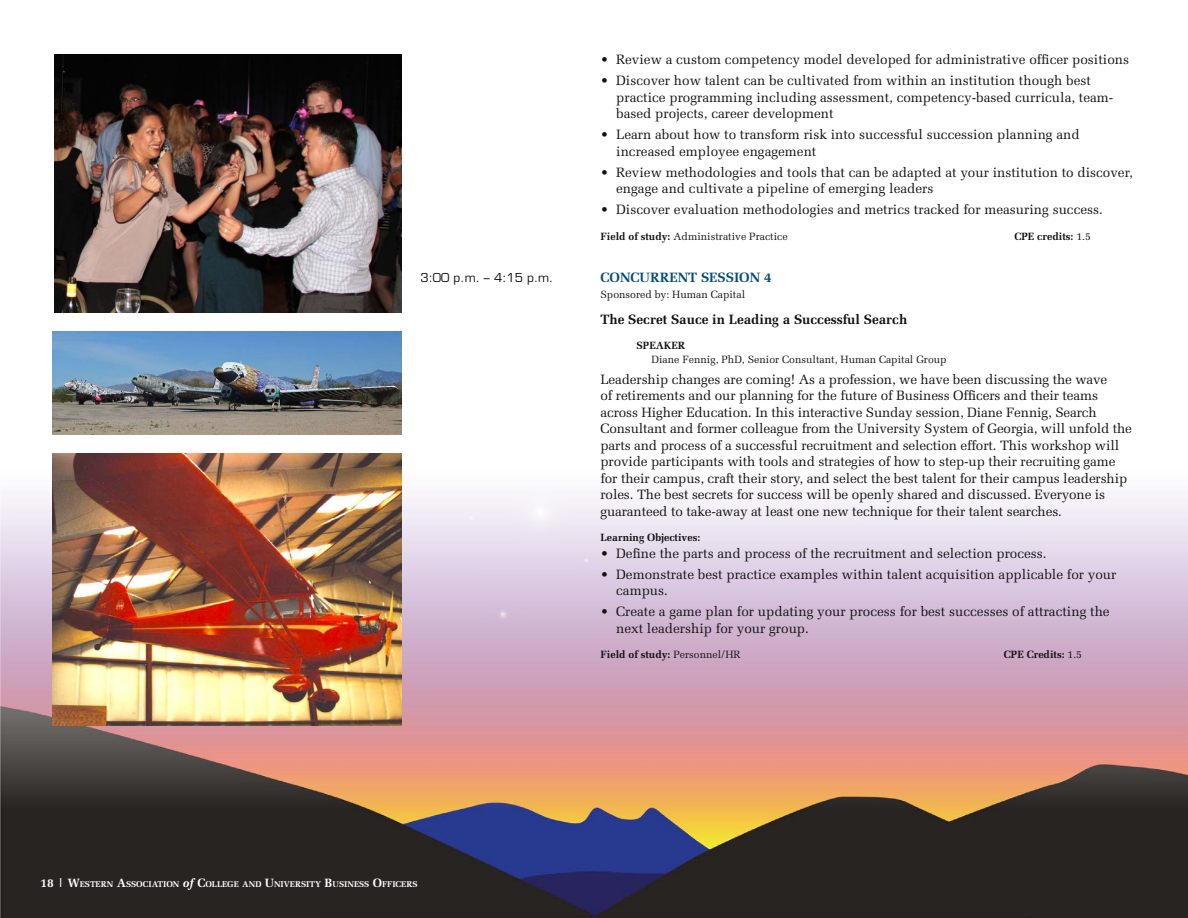
<style>
.page{position:relative;width:1188px;height:918px;background:#fff}
.page>*{position:absolute;margin:0;border:0;box-sizing:border-box;transform-origin:0 0}
.t1{font:13.5px/16.5px "Melior";color:#121212}
.t2{font:700 13.5px "Melior";color:#121212}
.t3{font:700 13.5px "Melior";color:#054c7b}
.t4{font:12px "Eurostile";color:#121212}
.t5{font:10.5px "Melior";color:#121212}
.t6{font:700 10.5px "Melior";color:#121212}
.t7{font:700 8.4px "Melior";color:#fff}
.s1{font-weight:700}
.s2{font-weight:400}
.s3{font-size:12px}
.s4{font-style:italic;font-size:12px}
</style>
<div class="page">
<img style="left:0;top:469px;width:1188px;height:449px">
<img style="left:54px;top:54px;width:348px;height:258px">
<img style="left:53px;top:332px;width:349px;height:102px">
<img style="left:53px;top:453px;width:349px;height:273px">
<p class="t1" style="left:601px;top:51px;width:530px">• Review a custom competency model developed for administrative officer positions</p>
<p class="t1" style="left:616px;top:72px;width:499px;text-indent:-16px">• Discover how talent can be cultivated from within an institution though best practice programming including assessment, competency-based curricula, team&shy;based projects, career development</p>
<p class="t1" style="left:616px;top:126px;width:465px;text-indent:-16px">• Learn about how to transform risk into successful succession planning and increased employee engagement</p>
<p class="t1" style="left:616px;top:164px;width:518px;text-indent:-16px">• Review methodologies and tools that can be adapted at your institution to discover, engage and cultivate a pipeline of emerging leaders</p>
<p class="t1" style="left:601px;top:201px;width:504px">• Discover evaluation methodologies and metrics tracked for measuring success.</p>
<p class="t5" style="left:601px;top:230px;width:189px"><span class="s1">Field of study:</span> Administrative Practice</p>
<p class="t6" style="left:1015px;top:230px;width:78px">CPE credits: <span class="s2">1.5</span></p>
<p class="t4" style="left:421px;top:270px;width:134px">3:00 p.m. – 4:15 p.m.</p>
<p class="t3" style="left:601px;top:269px;width:173px">CONCURRENT SESSION 4</p>
<p class="t5" style="left:601px;top:288px;width:146px">Sponsored by: Human Capital</p>
<p class="t2" style="left:601px;top:311px;width:308px">The Secret Sauce in Leading a Successful Search</p>
<p class="t6" style="left:637px;top:339px;width:50px">SPEAKER</p>
<p class="t5" style="left:652px;top:353px;width:297px">Diane Fennig, PhD, Senior Consultant, Human Capital Group</p>
<p class="t1" style="left:601px;top:371px;width:533px">Leadership changes are coming! As a profession, we have been discussing the wave<br>of retirements and our planning for the future of Business Officers and their teams across Higher Education. In this interactive Sunday session, Diane Fennig, Search Consultant and former colleague from the University System of Georgia, will unfold the parts and process of a successful recruitment and selection effort. This workshop will provide participants with tools and strategies of how to step-up their recruiting game for their campus, craft their story, and select the best talent for their campus leadership roles. The best secrets for success will be openly shared and discussed. Everyone is guaranteed to take-away at least one new technique for their talent searches.</p>
<p class="t6" style="left:601px;top:531px;width:101px">Learning Objectives:</p>
<p class="t1" style="left:601px;top:545px;width:448px">• Define the parts and process of the recruitment and selection process.</p>
<p class="t1" style="left:616px;top:566px;width:502px;text-indent:-16px">• Demonstrate best practice examples within talent acquisition applicable for your campus.</p>
<p class="t1" style="left:616px;top:603px;width:495px;text-indent:-16px">• Create a game plan for updating your process for best successes of attracting the next leadership for your group.</p>
<p class="t6" style="left:601px;top:648px;width:141px">Field of study: <span class="s2">Personnel/HR</span></p>
<p class="t6" style="left:1004px;top:648px;width:80px">CPE Credits: <span class="s2">1.5</span></p>
<p class="t7" style="left:40px;top:879px;width:379px"><span class="s3">18 | W</span>ESTERN <span class="s3">A</span>SSOCIATION <span class="s4">of</span> <span class="s3">C</span>OLLEGE AND <span class="s3">U</span>NIVERSITY <span class="s3">B</span>USINESS <span class="s3">O</span>FFICERS</p>
</div>
